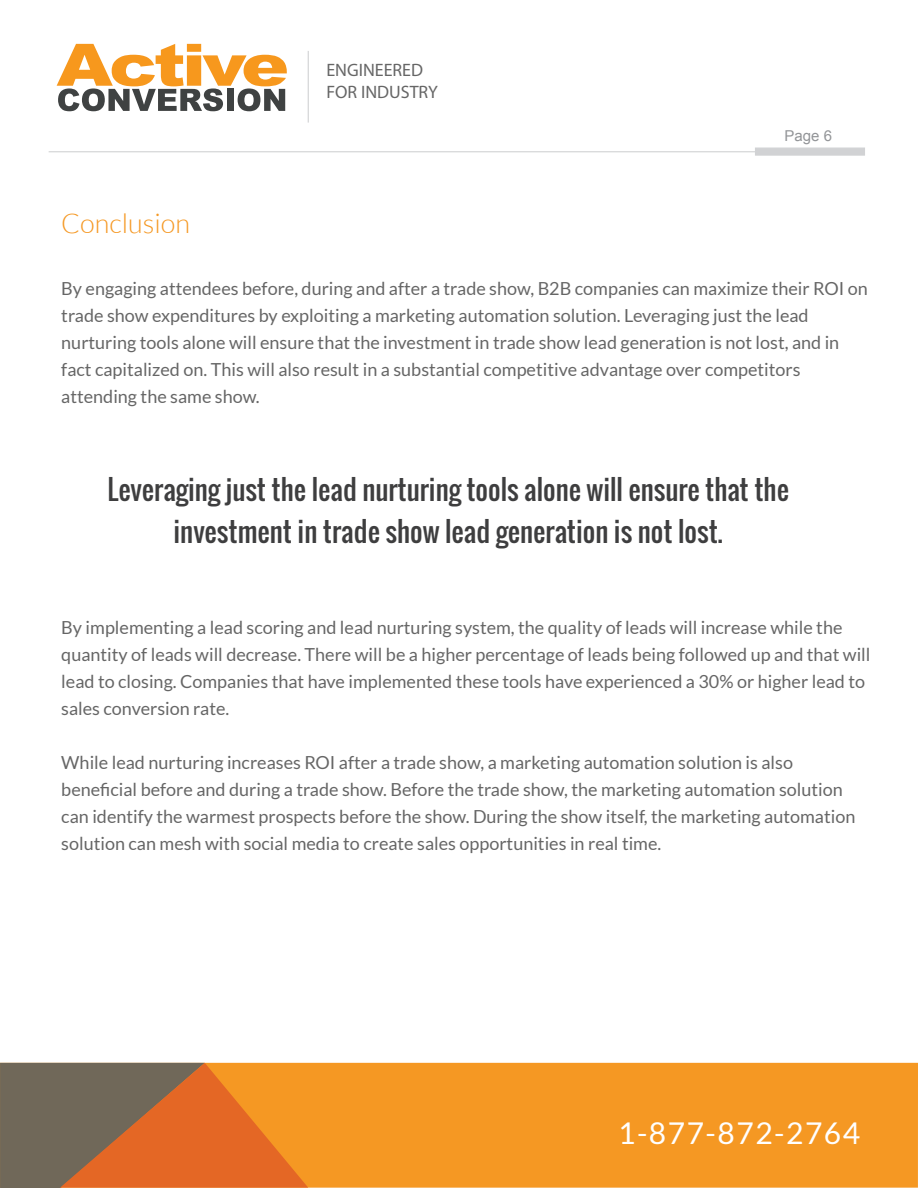
<style>
.page{position:relative;width:918px;height:1188px;background:#fff}
.page>*{position:absolute;margin:0;border:0;box-sizing:border-box;transform-origin:0 0}
.t1{font:30px "Lato";letter-spacing:.05em;color:#fff}
.t2{font:27px/42px "Oswald";color:#3e3e3f;text-align:center}
.t3{font:300 27px "Lato";color:#f59823}
.t4{font:18px/27px "Lato";color:#666}
.t5{font:18px/21.6px "Myriad Pro";color:#666}
.t6{font:15px "Arial";color:#939598}
</style>
<div class="page">
<div style="left:0;top:1063px;width:918px;height:125px;background:#f59823"></div>
<svg style="left:0;top:1063px;width:308px;height:125px"></svg>
<hr style="left:308px;top:51px;width:1px;height:72px;background:#d1d2d4">
<hr style="left:49px;top:151px;width:812px;height:1px;background:#d1d2d4">
<div style="left:755px;top:148px;width:110px;height:8px;background:#d1d2d4;border:1px solid #d1d2d4"></div>
<svg style="left:57px;top:44px;width:230px;height:67px"></svg>
<h2 class="t3" style="left:61px;top:209px;width:130px">Conclusion</h2>
<p class="t5" style="left:326px;top:59px;width:113px">ENGINEERED<br>FOR INDUSTRY</p>
<p class="t6" style="left:784px;top:125px;width:49px">Page 6</p>
<p class="t4" style="left:61px;top:275px;width:808px">By engaging attendees before, during and after a trade show, B2B companies can maximize their ROI on trade show expenditures by exploiting a marketing automation solution. Leveraging just the lead nurturing tools alone will ensure that the investment in trade show lead generation is not lost, and in fact capitalized on. This will also result in a substantial competitive advantage over competitors attending the same show.</p>
<h2 class="t2" style="left:107px;top:469px;width:683px">Leveraging just the lead nurturing tools alone will ensure that the investment in trade show lead generation is not lost.</h2>
<p class="t4" style="left:61px;top:614px;width:811px">By implementing a lead scoring and lead nurturing system, the quality of leads will increase while the quantity of leads will decrease. There will be a higher percentage of leads being followed up and that will lead to closing. Companies that have implemented these tools have experienced a 30% or higher lead to sales conversion rate.</p>
<p class="t4" style="left:61px;top:749px;width:796px">While lead nurturing increases ROI after a trade show, a marketing automation solution is also beneficial before and during a trade show. Before the trade show, the marketing automation solution can identify the warmest prospects before the show. During the show itself, the marketing automation solution can mesh with social media to create sales opportunities in real time.</p>
<h1 class="t1" style="left:618px;top:1116px;width:244px">1-877-872-2764</h1>
</div>
